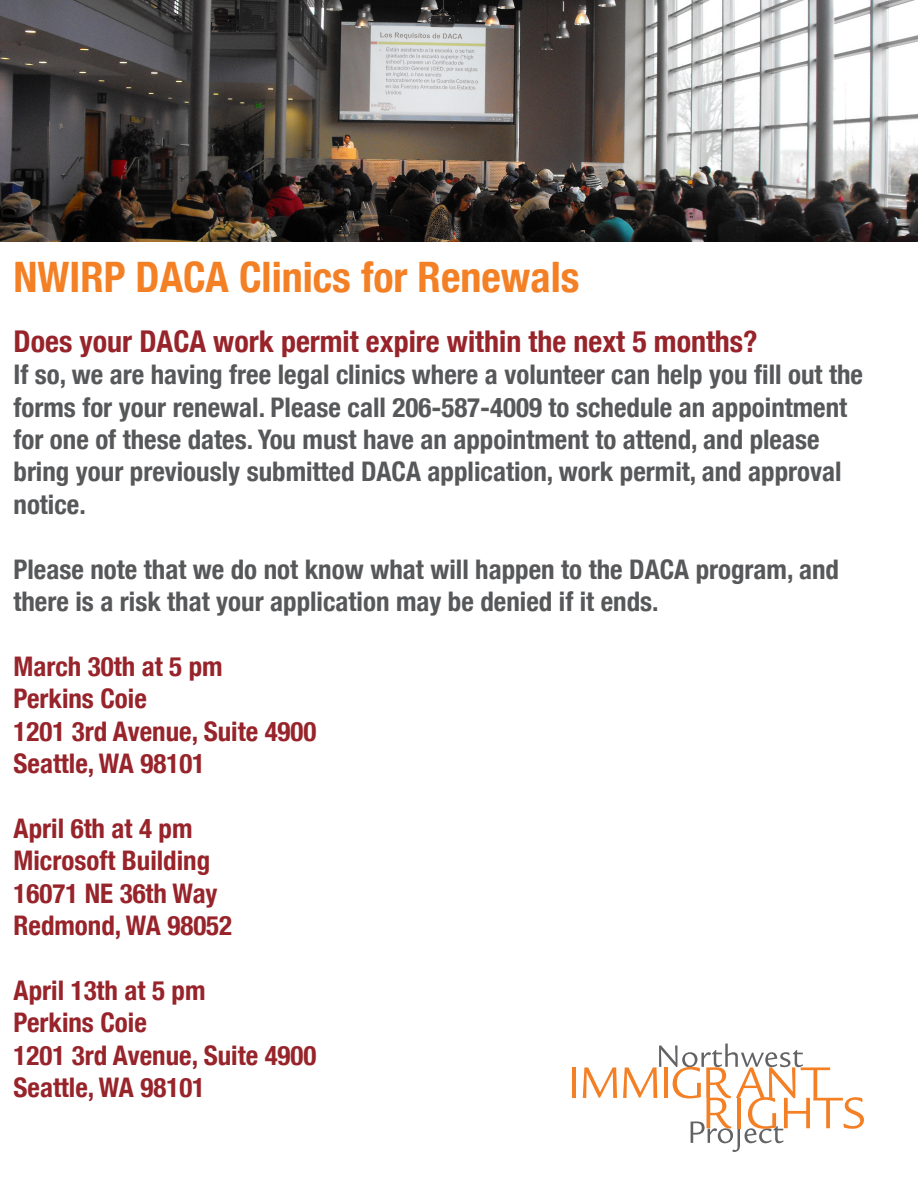
<style>
.page{position:relative;width:918px;height:1188px;background:#fff}
.page>*{position:absolute;margin:0;border:0;box-sizing:border-box;transform-origin:0 0}
.t1{font:700 condensed 42px "Helvetica Neue";color:#f48026}
.t2{font:700 condensed 30px "Helvetica Neue";color:#98242b}
.t3{font:700 condensed 27px/32.4px "Helvetica Neue";color:#57585a}
.t4{font:700 condensed 27px "Helvetica Neue";color:#98242b}
</style>
<div class="page">
<hr style="left:572px;top:1067px;width:4px;height:31px;background:#f48026">
<svg style="left:583px;top:1067px;width:34px;height:31px"></svg>
<svg style="left:623px;top:1044px;width:241px;height:108px"></svg>
<img style="left:0;top:0;width:918px;height:241px">
<p class="t1" style="left:14px;top:252px;width:567px">NWIRP DACA Clinics for Renewals</p>
<p class="t2" style="left:14px;top:323px;width:746px">Does your DACA work permit expire within the next 5 months?</p>
<p class="t3" style="left:14px;top:358px;width:851px">If so, we are having free legal clinics where a volunteer can help you fill out the forms for your renewal. Please call 206-587-4009 to schedule an appointment for one of these dates. You must have an appointment to attend, and please bring your previously submitted DACA application, work permit, and approval notice.</p>
<p class="t3" style="left:14px;top:552px;width:827px">Please note that we do not know what will happen to the DACA program, and there is a risk that your application may be denied if it ends.</p>
<p class="t4" style="left:14px;top:650px;width:211px">March 30th at 5 pm</p>
<p class="t4" style="left:14px;top:682px;width:135px">Perkins Coie</p>
<p class="t4" style="left:14px;top:715px;width:305px">1201 3rd Avenue, Suite 4900</p>
<p class="t4" style="left:14px;top:747px;width:193px">Seattle, WA 98101</p>
<p class="t4" style="left:14px;top:812px;width:181px">April 6th at 4 pm</p>
<p class="t4" style="left:14px;top:844px;width:198px">Microsoft Building</p>
<p class="t4" style="left:14px;top:877px;width:206px">16071 NE 36th Way</p>
<p class="t4" style="left:14px;top:909px;width:220px">Redmond, WA 98052</p>
<p class="t4" style="left:14px;top:974px;width:193px">April 13th at 5 pm</p>
<p class="t4" style="left:14px;top:1006px;width:135px">Perkins Coie</p>
<p class="t4" style="left:14px;top:1039px;width:305px">1201 3rd Avenue, Suite 4900</p>
<p class="t4" style="left:14px;top:1071px;width:193px">Seattle, WA 98101</p>
</div>
